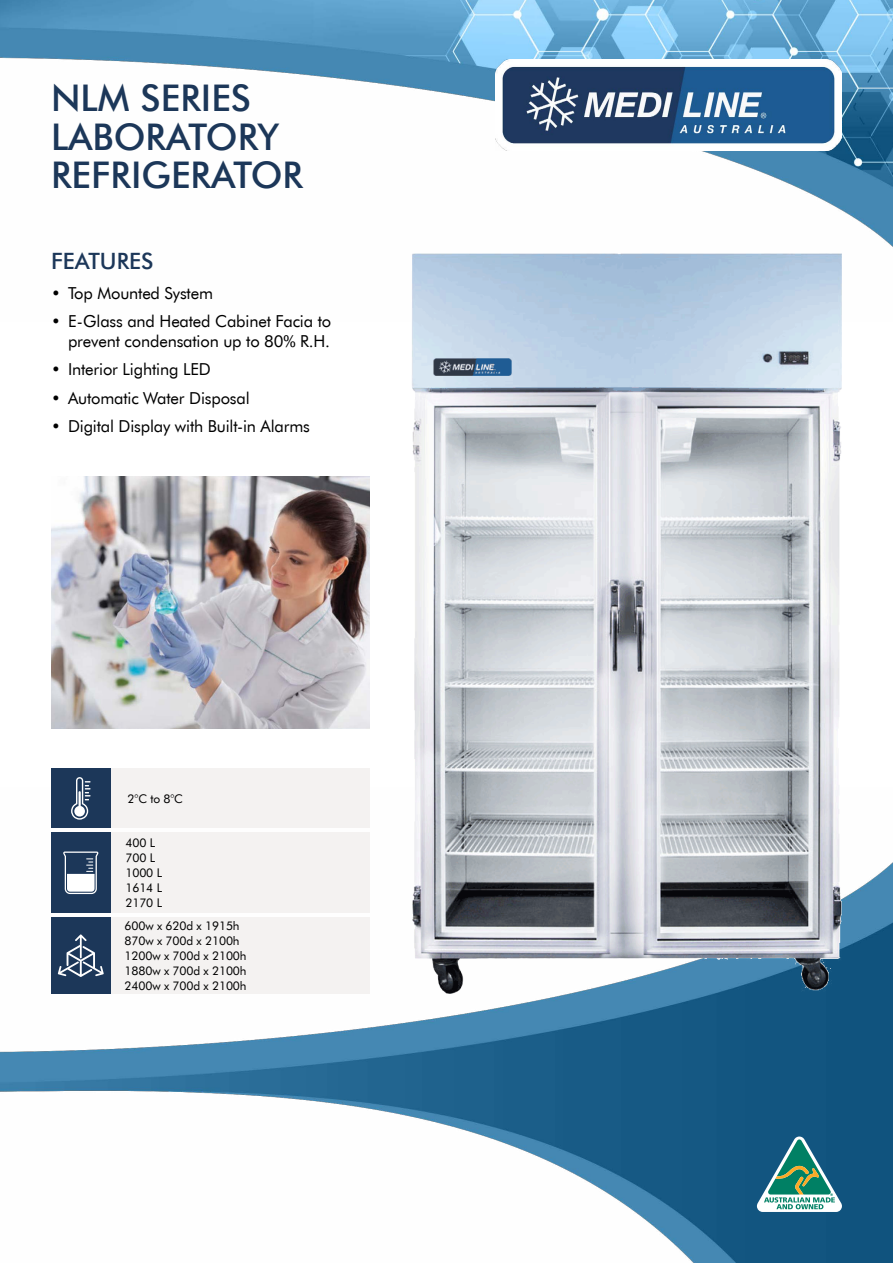
<style>
.page{position:relative;width:893px;height:1263px;background:#fff}
.page>*{position:absolute;margin:0;border:0;box-sizing:border-box;transform-origin:0 0}
.t1{font:500 36.75px/38.2px "Futura BT";color:#1c3759}
.t2{font:500 22.5px "Futura BT";color:#1c3759}
.t3{font:16.5px/19.5px "Futura BT";letter-spacing:-.01em;color:#000;text-align:right}
.t4{font:12px/15px "Futura BT";letter-spacing:-.01em;color:#000}
</style>
<div class="page">
<img style="left:0;top:0;width:893px;height:247px">
<img style="left:0;top:862px;width:893px;height:401px">
<img style="left:495px;top:60px;width:347px;height:90px">
<img style="left:411px;top:253px;width:431px;height:741px">
<div style="left:51px;top:917px;width:319px;height:77px;background:#f4f2f1"></div>
<div style="left:51px;top:917px;width:60px;height:77px;background:#1c3759"></div>
<svg style="left:58px;top:934px;width:46px;height:43px"></svg>
<div style="left:51px;top:832px;width:319px;height:81px;background:#f4f2f1"></div>
<div style="left:51px;top:832px;width:60px;height:81px;background:#1c3759"></div>
<svg style="left:63px;top:851px;width:35px;height:43px"></svg>
<div style="left:51px;top:769px;width:319px;height:59px;background:#f4f2f1"></div>
<div style="left:51px;top:769px;width:60px;height:59px;background:#1c3759"></div>
<svg style="left:71px;top:777px;width:20px;height:43px"></svg>
<svg style="left:757px;top:1136px;width:85px;height:76px"></svg>
<img style="left:51px;top:476px;width:319px;height:253px">
<h1 class="t1" style="left:51px;top:79px;width:254px">NLM SERIES<br>LABORATORY<br>REFRIGERATOR</h1>
<h2 class="t2" style="left:51px;top:247px;width:104px">FEATURES</h2>
<p class="t3" style="left:51px;top:283px;width:163px">• Top Mounted System</p>
<p class="t3" style="left:51px;top:312px;width:282px">• E-Glass and Heated Cabinet Facia to prevent condensation up to 80% R.H.</p>
<p class="t3" style="left:51px;top:360px;width:161px">• Interior Lighting LED</p>
<p class="t3" style="left:51px;top:388px;width:200px">• Automatic Water Disposal</p>
<p class="t3" style="left:51px;top:417px;width:260px">• Digital Display with Built-in Alarms</p>
<p class="t4" style="left:128px;top:791px;width:57px">2°C to 8°C</p>
<p class="t4" style="left:125px;top:835px;width:38px">400 L<br>700 L<br>1000 L<br>1614 L<br>2170 L</p>
<p class="t4" style="left:125px;top:918px;width:124px">600w x 620d x 1915h<br>870w x 700d x 2100h<br>1200w x 700d x 2100h<br>1880w x 700d x 2100h<br>2400w x 700d x 2100h</p>
</div>
